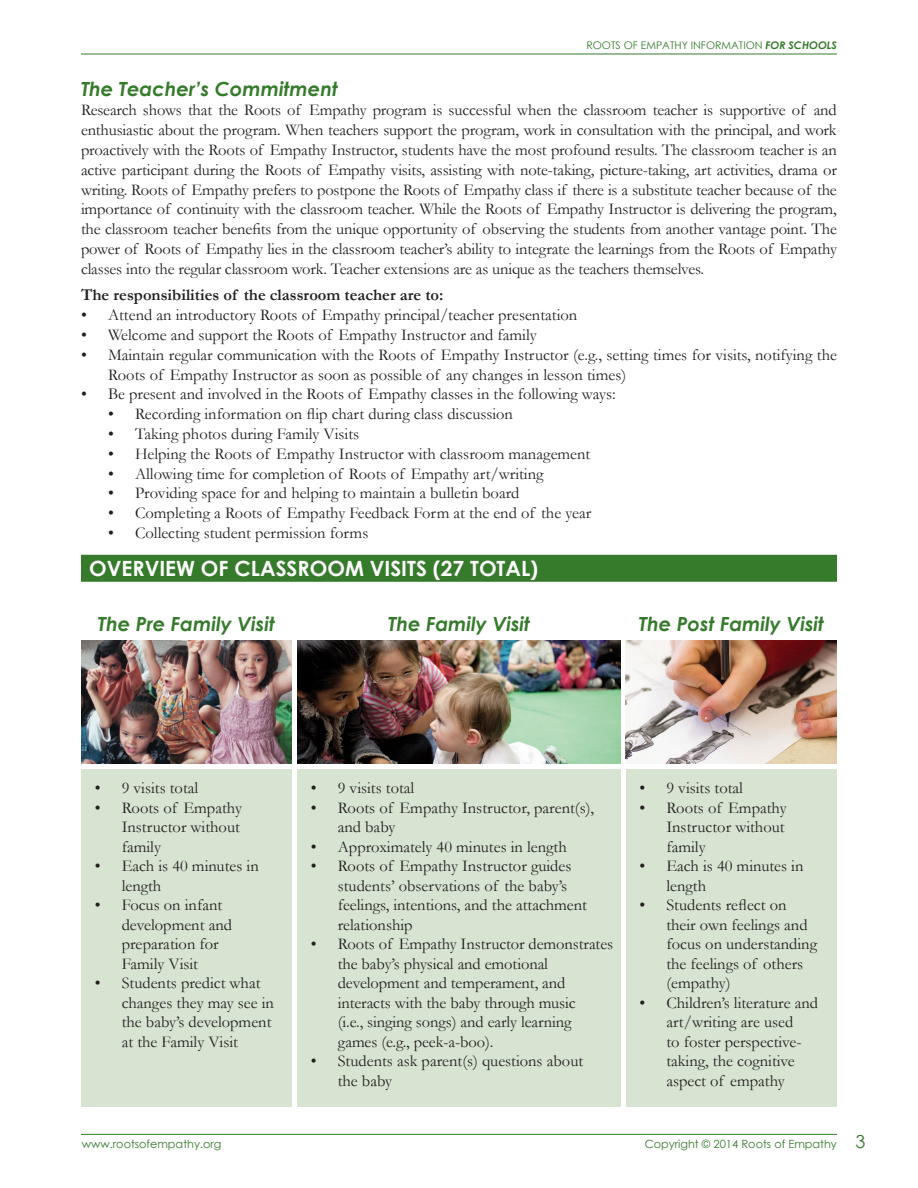
<style>
.page{position:relative;width:918px;height:1188px;background:#fff}
.page>*{position:absolute;margin:0;border:0;box-sizing:border-box;transform-origin:0 0}
.t1{font:700 21px "Century Gothic";color:#fff}
.body{font:italic 700 19.5px "Century Gothic";color:#357b2b}
.t2{font:18px "Century Gothic";color:#357b2b}
.body-2{font:16.5px/19.5px "Garamond";color:#231f20}
.body-3{font:700 16.5px "Garamond";color:#231f20}
.t3{font:11.25px "Century Gothic";color:#357b2b}
.t4{font:10.5px "Century Gothic";color:#357b2b}
.s1{font-weight:700;font-style:italic}
</style>
<div class="page">
<hr style="left:81px;top:1134px;width:756px;height:1px;background:#357b2b">
<hr style="left:81px;top:54px;width:756px;height:1px;background:#357b2b">
<div style="left:82px;top:556px;width:754px;height:25px;background:#357b2b"></div>
<div style="left:81px;top:555px;width:756px;height:27px;border:2px solid #357b2b"></div>
<img style="left:297px;top:641px;width:323px;height:123px">
<img style="left:626px;top:641px;width:211px;height:123px">
<div style="left:81px;top:769px;width:211px;height:338px;background:#d7e4d2"></div>
<div style="left:297px;top:769px;width:323px;height:338px;background:#d7e4d2"></div>
<div style="left:626px;top:769px;width:211px;height:338px;background:#d7e4d2"></div>
<img style="left:81px;top:641px;width:211px;height:123px">
<p class="t4" style="left:586px;top:38px;width:252px">ROOTS OF EMPATHY INFORMATION <span class="s1">FOR SCHOOLS</span></p>
<p class="body" style="left:81px;top:74px;width:259px">The Teacher’s Commitment</p>
<p class="body-2" style="left:81px;top:100px;width:757px;text-align:justify">Research shows that the Roots of Empathy program is successful when the classroom teacher is supportive of and enthusiastic about the program. When teachers support the program, work in consultation with the principal, and work proactively with the Roots of Empathy Instructor, students have the most profound results. The classroom teacher is an active participant during the Roots of Empathy visits, assisting with note-taking, picture-taking, art activities, drama or writing. Roots of Empathy prefers to postpone the Roots of Empathy class if there is a substitute teacher because of the importance of continuity with the classroom teacher. While the Roots of Empathy Instructor is delivering the program, the classroom teacher benefits from the unique opportunity of observing the students from another vantage point. The power of Roots of Empathy lies in the classroom teacher’s ability to integrate the learnings from the Roots of Empathy classes into the regular classroom work. Teacher extensions are as unique as the teachers themselves.</p>
<p class="body-3" style="left:81px;top:284px;width:364px">The responsibilities of the classroom teacher are to:</p>
<p class="body-2" style="left:81px;top:305px;width:498px">• Attend an introductory Roots of Empathy principal/teacher presentation</p>
<p class="body-2" style="left:81px;top:325px;width:457px">• Welcome and support the Roots of Empathy Instructor and family</p>
<p class="body-2" style="left:108px;top:344px;width:731px;text-indent:-27px">• Maintain regular communication with the Roots of Empathy Instructor (e.g., setting times for visits, notifying the<br>Roots of Empathy Instructor as soon as possible of any changes in lesson times)</p>
<p class="body-2" style="left:81px;top:384px;width:536px">• Be present and involved in the Roots of Empathy classes in the following ways:</p>
<p class="body-2" style="left:108px;top:404px;width:407px">• Recording information on flip chart during class discussion</p>
<p class="body-2" style="left:108px;top:424px;width:253px">• Taking photos during Family Visits</p>
<p class="body-2" style="left:108px;top:443px;width:484px">• Helping the Roots of Empathy Instructor with classroom management</p>
<p class="body-2" style="left:108px;top:463px;width:437px">• Allowing time for completion of Roots of Empathy art/writing</p>
<p class="body-2" style="left:108px;top:483px;width:413px">• Providing space for and helping to maintain a bulletin board</p>
<p class="body-2" style="left:108px;top:503px;width:485px">• Completing a Roots of Empathy Feedback Form at the end of the year</p>
<p class="body-2" style="left:108px;top:523px;width:262px">• Collecting student permission forms</p>
<p class="t1" style="left:89px;top:553px;width:450px">OVERVIEW OF CLASSROOM VISITS (27 TOTAL)</p>
<p class="body" style="left:98px;top:609px;width:179px">The Pre Family Visit</p>
<p class="body" style="left:388px;top:609px;width:143px">The Family Visit</p>
<p class="body" style="left:639px;top:609px;width:187px">The Post Family Visit</p>
<p class="body-2" style="left:95px;top:778px;width:105px">• 9 visits total</p>
<p class="body-2" style="left:122px;top:798px;width:122px;text-align:justify;text-indent:-27px">• Roots of Empathy Instructor without family</p>
<p class="body-2" style="left:122px;top:856px;width:139px;text-indent:-27px">• Each is 40 minutes in length</p>
<p class="body-2" style="left:122px;top:895px;width:112px;text-indent:-27px">• Focus on infant development and preparation for<br>Family Visit</p>
<p class="body-2" style="left:122px;top:973px;width:154px;text-indent:-27px">• Students predict what changes they may see in the baby’s development at the Family Visit</p>
<p class="t3" style="left:82px;top:1136px;width:141px">www.rootsofempathy.org</p>
<p class="body-2" style="left:311px;top:778px;width:105px">• 9 visits total</p>
<p class="body-2" style="left:338px;top:798px;width:258px;text-indent:-27px">• Roots of Empathy Instructor, parent(s), and baby</p>
<p class="body-2" style="left:311px;top:837px;width:258px">• Approximately 40 minutes in length</p>
<p class="body-2" style="left:338px;top:856px;width:251px;text-indent:-27px">• Roots of Empathy Instructor guides students’ observations of the baby’s feelings, intentions, and the attachment relationship</p>
<p class="body-2" style="left:338px;top:934px;width:277px;text-indent:-27px">• Roots of Empathy Instructor demonstrates the baby’s physical and emotional development and temperament, and interacts with the baby through music<br>(i.e., singing songs) and early learning games (e.g., peek-a-boo).</p>
<p class="body-2" style="left:338px;top:1051px;width:247px;text-indent:-27px">• Students ask parent(s) questions about the baby</p>
<p class="body-2" style="left:639px;top:778px;width:105px">• 9 visits total</p>
<p class="body-2" style="left:666px;top:798px;width:122px;text-align:justify;text-indent:-27px">• Roots of Empathy Instructor without family</p>
<p class="body-2" style="left:666px;top:856px;width:139px;text-indent:-27px">• Each is 40 minutes in length</p>
<p class="body-2" style="left:666px;top:895px;width:152px;text-indent:-27px">• Students reflect on their own feelings and focus on understanding the feelings of others (empathy)</p>
<p class="body-2" style="left:666px;top:993px;width:153px;text-indent:-27px">• Children’s literature and art/writing are used<br>to foster perspective&shy;taking, the cognitive aspect of empathy</p>
<p class="t3" style="left:645px;top:1136px;width:194px">Copyright © 2014 Roots of Empathy</p>
<p class="t2" style="left:856px;top:1129px;width:11px">3</p>
</div>
